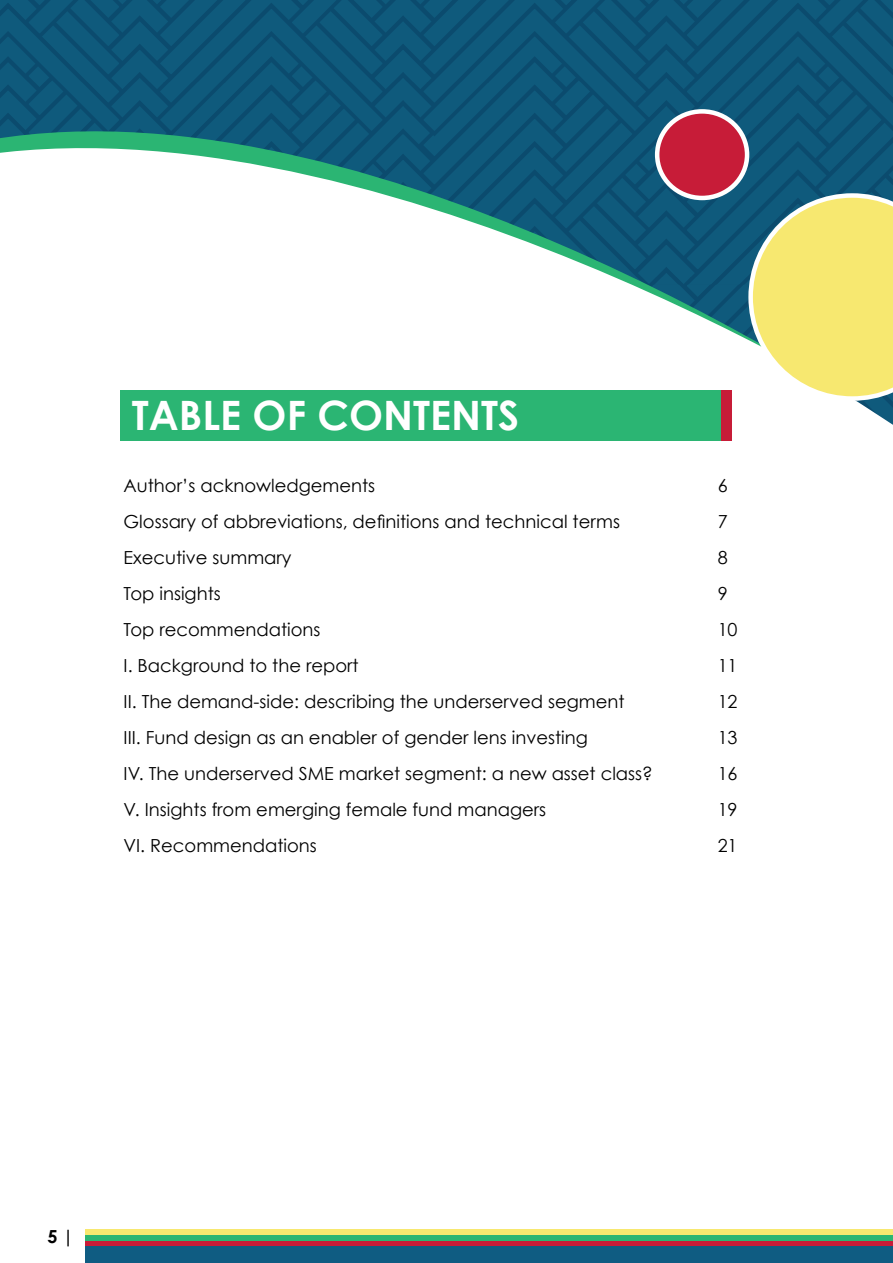
<style>
.page{position:relative;width:893px;height:1263px;background:#fff}
.page>*{position:absolute;margin:0;border:0;box-sizing:border-box;transform-origin:0 0}
.t1{font:700 40.5px "Century Gothic";color:#fff}
.t2{font:18px "Century Gothic";color:#000}
.t3{font:700 18px "Century Gothic";color:#000}
</style>
<div class="page">
<div style="left:86px;top:1246px;width:807px;height:17px;background:#0f5c82"></div>
<div style="left:86px;top:1240px;width:807px;height:6px;background:#c71c38"></div>
<div style="left:86px;top:1235px;width:807px;height:6px;background:#2bb573"></div>
<div style="left:86px;top:1229px;width:807px;height:6px;background:#f7e870"></div>
<div style="left:121px;top:390px;width:600px;height:50px;background:#2bb573"></div>
<div style="left:721px;top:390px;width:11px;height:50px;background:#c71c38"></div>
<svg style="left:0;top:0;width:893px;height:425px"></svg>
<div style="left:657px;top:111px;width:90px;height:87px;background:#c71c38;border-radius:50%"></div>
<div style="left:655px;top:109px;width:94px;height:91px;border:4px solid #fff;border-radius:50%"></div>
<h1 class="t1" style="left:132px;top:390px;width:389px">TABLE OF CONTENTS</h1>
<p class="t2" style="left:124px;top:474px;width:253px">Author’s acknowledgements</p>
<p class="t2" style="left:718px;top:474px;width:11px">6</p>
<p class="t2" style="left:124px;top:510px;width:498px">Glossary of abbreviations, definitions and technical terms</p>
<p class="t2" style="left:718px;top:510px;width:11px">7</p>
<p class="t2" style="left:124px;top:546px;width:169px">Executive summary</p>
<p class="t2" style="left:718px;top:546px;width:11px">8</p>
<p class="t2" style="left:124px;top:582px;width:99px">Top insights</p>
<p class="t2" style="left:718px;top:582px;width:11px">9</p>
<p class="t2" style="left:124px;top:618px;width:198px">Top recommendations</p>
<p class="t2" style="left:718px;top:618px;width:21px">10</p>
<p class="t2" style="left:124px;top:654px;width:237px">I. Background to the report</p>
<p class="t2" style="left:718px;top:654px;width:21px">11</p>
<p class="t2" style="left:124px;top:690px;width:502px">II. The demand-side: describing the underserved segment</p>
<p class="t2" style="left:718px;top:690px;width:21px">12</p>
<p class="t2" style="left:124px;top:726px;width:466px">III. Fund design as an enabler of gender lens investing</p>
<p class="t2" style="left:718px;top:726px;width:21px">13</p>
<p class="t2" style="left:124px;top:762px;width:531px">IV. The underserved SME market segment: a new asset class?</p>
<p class="t2" style="left:718px;top:762px;width:21px">16</p>
<p class="t2" style="left:124px;top:798px;width:424px">V. Insights from emerging female fund managers</p>
<p class="t2" style="left:718px;top:798px;width:21px">19</p>
<p class="t2" style="left:124px;top:834px;width:195px">VI. Recommendations</p>
<p class="t2" style="left:718px;top:834px;width:21px">21</p>
<p class="t3" style="left:48px;top:1225px;width:27px">5 |</p>
</div>
